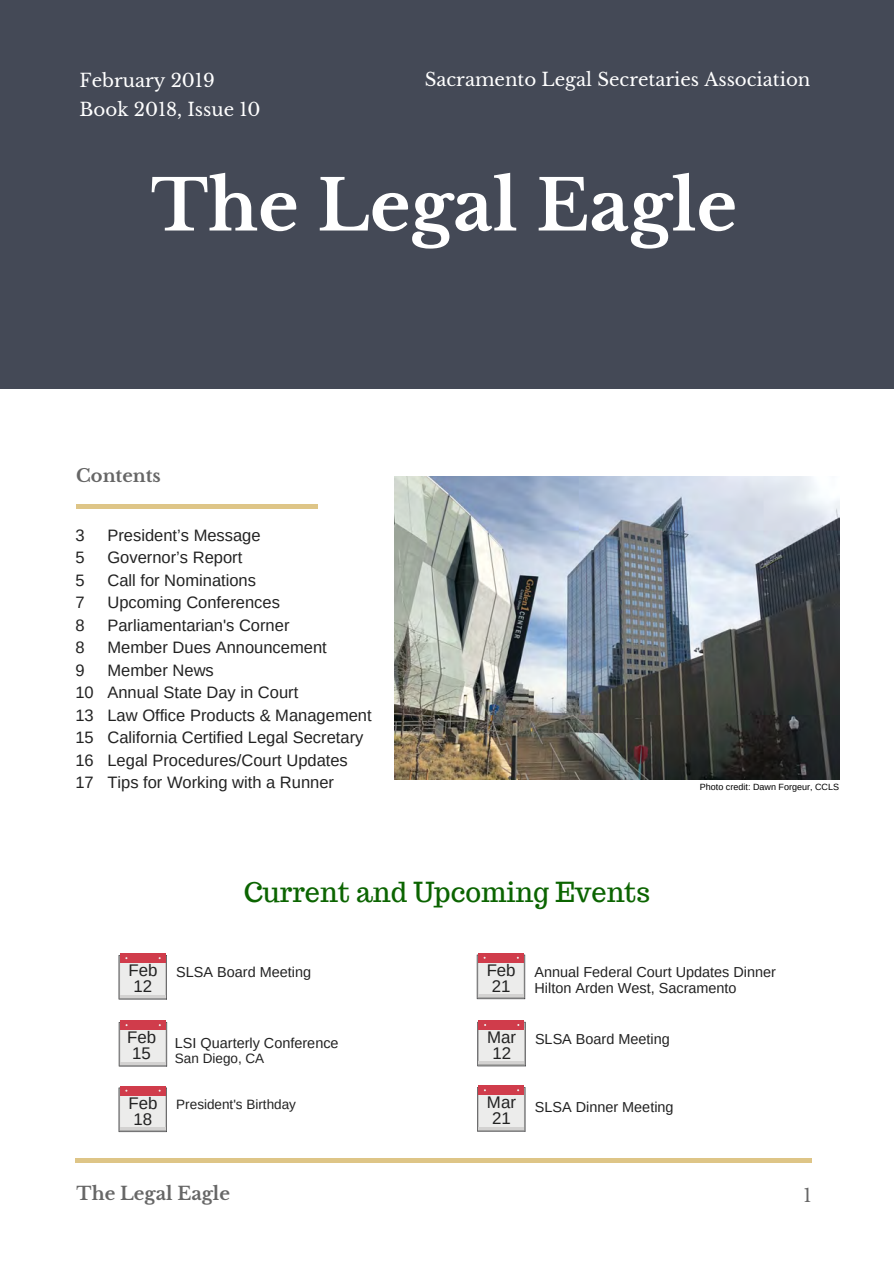
<style>
.page{position:relative;width:894px;height:1264px;background:#fff}
.page>*{position:absolute;margin:0;border:0;box-sizing:border-box;transform-origin:0 0}
.t1{font:700 69.6px "Libre Baskerville";color:#fff}
.t2{font:27px "Trocchi";color:#0b6400}
.t3{font:18.15px/29.2px "Libre Baskerville";color:#fff}
.t4{font:700 18.15px "Libre Baskerville";color:#666}
.t5{font:18.15px "Libre Baskerville";color:#666}
.t6{font:700 17.85px "Libre Baskerville";color:#666}
.t7{font:16.8px/15.8px "Arimo";color:#222;text-align:center}
.t8{font:16.5px/22.5px "Arimo";color:#222}
.t9{font:14.4px/15.8px "Arimo";color:#222}
.t10{font:13.5px "Arimo";color:#222}
.t11{font:9px "Arimo";color:#000}
</style>
<div class="page">
<div style="left:0;top:0;width:893px;height:388px;background:#444956"></div>
<hr style="left:75px;top:1158px;width:737px;height:4px;background:#dec587">
<hr style="left:76px;top:505px;width:241px;height:3px;background:#dec587">
<div style="left:120px;top:1020px;width:45px;height:9px;background:#d03c4b"></div>
<svg style="left:119px;top:1021px;width:48px;height:45px"></svg>
<div style="left:478px;top:1085px;width:46px;height:10px;background:#d03c4b"></div>
<svg style="left:477px;top:1087px;width:48px;height:44px"></svg>
<div style="left:478px;top:953px;width:45px;height:9px;background:#d03c4b"></div>
<svg style="left:476px;top:954px;width:49px;height:45px"></svg>
<div style="left:478px;top:1020px;width:46px;height:9px;background:#d03c4b"></div>
<svg style="left:477px;top:1021px;width:48px;height:45px"></svg>
<div style="left:120px;top:953px;width:45px;height:10px;background:#d03c4b"></div>
<svg style="left:118px;top:955px;width:49px;height:44px"></svg>
<div style="left:120px;top:1086px;width:45px;height:9px;background:#d03c4b"></div>
<svg style="left:118px;top:1087px;width:49px;height:45px"></svg>
<img style="left:394px;top:476px;width:445px;height:303px">
<p class="t3" style="left:80px;top:66px;width:182px">February 2019<br>Book 2018, Issue 10</p>
<p class="t3" style="left:424px;top:65px;width:387px">Sacramento Legal Secretaries Association</p>
<h1 class="t1" style="left:151px;top:163px;width:587px">The Legal Eagle</h1>
<p class="t6" style="left:76px;top:465px;width:86px">Contents</p>
<p class="t8" style="left:75px;top:523px;width:11px">3</p>
<p class="t8" style="left:107px;top:523px;width:155px">President’s Message</p>
<p class="t8" style="left:75px;top:546px;width:11px">5</p>
<p class="t8" style="left:107px;top:546px;width:136px">Governor’s Report</p>
<p class="t8" style="left:75px;top:568px;width:11px">5</p>
<p class="t8" style="left:107px;top:568px;width:150px">Call for Nominations</p>
<p class="t8" style="left:75px;top:591px;width:11px">7</p>
<p class="t8" style="left:107px;top:591px;width:174px">Upcoming Conferences</p>
<p class="t8" style="left:75px;top:613px;width:11px">8</p>
<p class="t8" style="left:107px;top:613px;width:183px">Parliamentarian's Corner</p>
<p class="t8" style="left:75px;top:636px;width:11px">8</p>
<p class="t8" style="left:107px;top:636px;width:221px">Member Dues Announcement</p>
<p class="t8" style="left:75px;top:658px;width:11px">9</p>
<p class="t8" style="left:75px;top:658px;width:298px;text-indent:32px">Member News<br>10 Annual State Day in Court<br>13 Law Office Products &amp; Management<br>15 California Certified Legal Secretary<br>16 Legal Procedures/Court Updates<br>17 Tips for Working with a Runner</p>
<h2 class="t2" style="left:244px;top:874px;width:407px">Current and Upcoming Events</h2>
<p class="t11" style="left:699px;top:781px;width:141px">Photo credit: Dawn Forgeur, CCLS</p>
<p class="t7" style="left:128px;top:962px;width:31px">Feb<br>12</p>
<p class="t9" style="left:176px;top:964px;width:136px">SLSA Board Meeting</p>
<p class="t7" style="left:127px;top:1029px;width:31px">Feb<br>15</p>
<p class="t9" style="left:175px;top:1034px;width:165px">LSI Quarterly Conference</p>
<p class="t10" style="left:175px;top:1051px;width:91px">San Diego, CA</p>
<p class="t7" style="left:128px;top:1095px;width:31px">Feb<br>18</p>
<p class="t10" style="left:176px;top:1096px;width:121px">President's Birthday</p>
<p class="t7" style="left:486px;top:962px;width:31px">Feb<br>21</p>
<p class="t9" style="left:534px;top:963px;width:243px">Annual Federal Court Updates Dinner<br>Hilton Arden West, Sacramento</p>
<p class="t7" style="left:487px;top:1029px;width:31px">Mar<br>12</p>
<p class="t9" style="left:535px;top:1031px;width:136px">SLSA Board Meeting</p>
<p class="t7" style="left:487px;top:1094px;width:31px">Mar<br>21</p>
<p class="t9" style="left:534px;top:1099px;width:140px">SLSA Dinner Meeting</p>
<p class="t4" style="left:77px;top:1182px;width:155px">The Legal Eagle</p>
<p class="t5" style="left:803px;top:1183px;width:10px">1</p>
</div>
